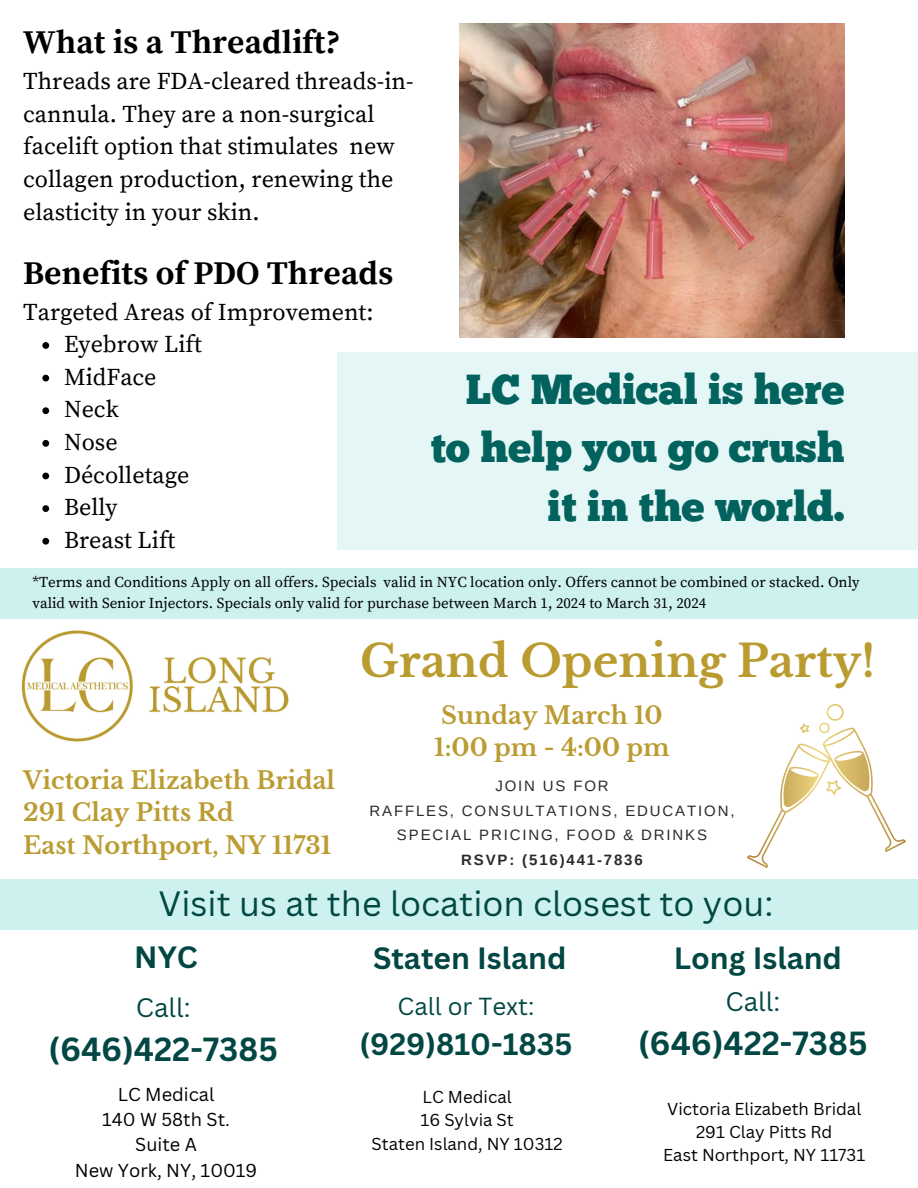
<style>
.page{position:relative;width:918px;height:1188px;background:#fff}
.page>*{position:absolute;margin:0;border:0;box-sizing:border-box;transform-origin:0 0}
.t1{font:700 44.1px "Libre Baskerville";color:#b99b2f}
.t2{font:42px/58.5px "Chunk Five";color:#01625e;text-align:right}
.t3{font:34.2px "Canva Sans";color:#024744}
.t4{font:700 33px "Source Serif Pro";color:#000}
.t5{font:700 32.55px "Canva Sans";color:#024744}
.t6{font:700 30px "Canva Sans";color:#024744}
.t7{font:25.95px "Canva Sans";color:#024744}
.t8{font:24px/32.7px "Source Serif Pro";color:#000}
.t9{font:700 24px "Libre Baskerville";color:#ba9c32}
.t10{font:24px "Canva Sans";color:#024744}
.t11{font:18.15px "Canva Sans";color:#000}
.t12{font:16.8px "Canva Sans";color:#000}
.t13{font:15px/20.2px "Source Serif Pro";color:#000}
.t14{font:15px/24.8px "Arimo";letter-spacing:.125em;color:#2b2b2b;text-align:center}
.t15{font:700 15px "Arimo";letter-spacing:.125em;color:#2b2b2b}
</style>
<div class="page">
<div style="left:337px;top:352px;width:581px;height:197px;background:#e4f6f5"></div>
<img style="left:459px;top:24px;width:386px;height:314px">
<div style="left:0;top:879px;width:918px;height:51px;background:#ccf1ef"></div>
<div style="left:0;top:569px;width:918px;height:50px;background:#ccf1ef"></div>
<img style="left:21px;top:630px;width:268px;height:112px">
<img style="left:748px;top:705px;width:157px;height:163px">
<svg style="left:42px;top:342px;width:7px;height:7px"></svg>
<svg style="left:42px;top:375px;width:7px;height:6px"></svg>
<svg style="left:42px;top:407px;width:7px;height:7px"></svg>
<svg style="left:42px;top:440px;width:7px;height:7px"></svg>
<svg style="left:42px;top:473px;width:7px;height:6px"></svg>
<svg style="left:42px;top:505px;width:7px;height:7px"></svg>
<svg style="left:42px;top:538px;width:7px;height:7px"></svg>
<p class="t4" style="left:23px;top:23px;width:319px">What is a Threadlift?</p>
<p class="t8" style="left:23px;top:66px;width:392px">Threads are FDA-cleared threads-in&shy;cannula. They are a non-surgical facelift option that stimulates new collagen production, renewing the elasticity in your skin.</p>
<p class="t4" style="left:23px;top:253px;width:372px">Benefits of PDO Threads</p>
<p class="t8" style="left:23px;top:296px;width:352px">Targeted Areas of Improvement:</p>
<p class="t8" style="left:64px;top:329px;width:139px">Eyebrow Lift</p>
<p class="t8" style="left:64px;top:362px;width:94px">MidFace</p>
<p class="t8" style="left:64px;top:394px;width:56px">Neck</p>
<p class="t8" style="left:64px;top:427px;width:55px">Nose</p>
<p class="t8" style="left:64px;top:459px;width:127px">Décolletage</p>
<p class="t8" style="left:64px;top:492px;width:55px">Belly</p>
<p class="t8" style="left:64px;top:525px;width:113px">Breast Lift</p>
<h2 class="t2" style="left:431px;top:364px;width:415px">LC Medical is here to help you go crush it in the world.</h2>
<p class="t13" style="left:32px;top:573px;width:829px">*Terms and Conditions Apply on all offers. Specials valid in NYC location only. Offers cannot be combined or stacked. Only valid with Senior Injectors. Specials only valid for purchase between March 1, 2024 to March 31, 2024</p>
<h1 class="t1" style="left:360px;top:634px;width:516px">Grand Opening Party!</h1>
<p class="t9" style="left:23px;top:765px;width:313px">Victoria Elizabeth Bridal</p>
<p class="t9" style="left:23px;top:798px;width:212px">291 Clay Pitts Rd</p>
<p class="t9" style="left:23px;top:830px;width:310px">East Northport, NY 11731</p>
<p class="t9" style="left:441px;top:701px;width:223px">Sunday March 10</p>
<p class="t9" style="left:434px;top:733px;width:237px">1:00 pm - 4:00 pm</p>
<p class="t14" style="left:495px;top:773px;width:115px">JOIN US FOR</p>
<p class="t14" style="left:370px;top:798px;width:366px">RAFFLES, CONSULTATIONS, EDUCATION,<br>SPECIAL PRICING, FOOD &amp; DRINKS</p>
<p class="t15" style="left:461px;top:852px;width:183px">RSVP: (516)441-7836</p>
<h3 class="t3" style="left:159px;top:880px;width:616px">Visit us at the location closest to you:</h3>
<p class="t6" style="left:134px;top:936px;width:65px">NYC</p>
<p class="t6" style="left:373px;top:937px;width:195px">Staten Island</p>
<h3 class="t7" style="left:136px;top:989px;width:56px">Call:</h3>
<p class="t5" style="left:48px;top:1026px;width:231px">(646)422-7385</p>
<p class="t6" style="left:674px;top:937px;width:170px">Long Island</p>
<h3 class="t7" style="left:725px;top:983px;width:56px">Call:</h3>
<p class="t5" style="left:638px;top:1020px;width:231px">(646)422-7385</p>
<h6 class="t10" style="left:398px;top:989px;width:138px">Call or Text:</h6>
<p class="t6" style="left:359px;top:1023px;width:215px">(929)810-1835</p>
<p class="t12" style="left:423px;top:1085px;width:91px">LC Medical</p>
<p class="t12" style="left:420px;top:1108px;width:95px">16 Sylvia St</p>
<p class="t12" style="left:372px;top:1132px;width:192px">Staten Island, NY 10312</p>
<p class="t11" style="left:118px;top:1081px;width:98px">LC Medical</p>
<p class="t11" style="left:102px;top:1106px;width:129px">140 W 58th St.</p>
<p class="t11" style="left:135px;top:1132px;width:63px">Suite A</p>
<p class="t11" style="left:75px;top:1157px;width:184px">New York, NY, 10019</p>
<p class="t12" style="left:667px;top:1097px;width:196px">Victoria Elizabeth Bridal</p>
<p class="t12" style="left:696px;top:1120px;width:138px">291 Clay Pitts Rd</p>
<p class="t12" style="left:663px;top:1144px;width:204px">East Northport, NY 11731</p>
</div>
